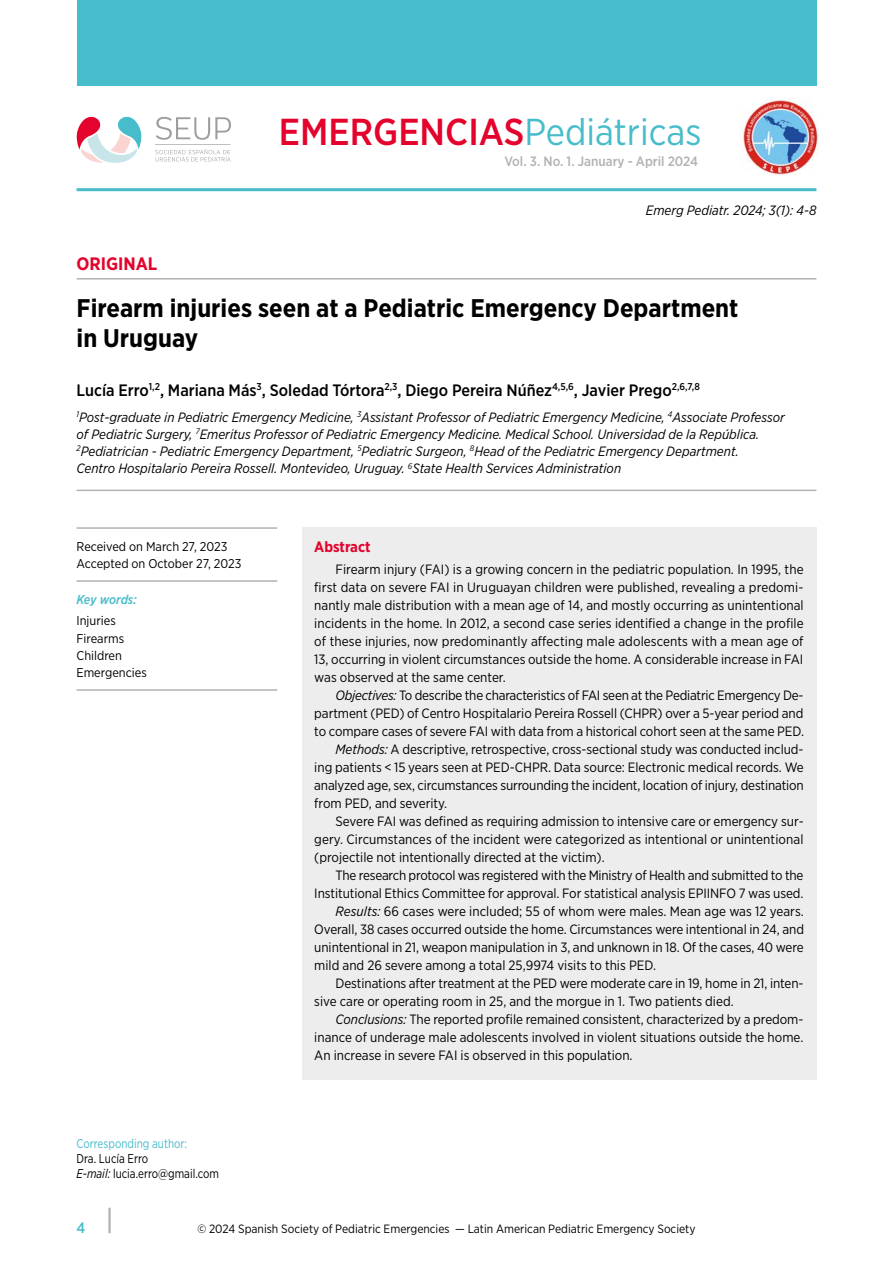
<style>
.page{position:relative;width:893px;height:1263px;background:#fff}
.page>*{position:absolute;margin:0;border:0;box-sizing:border-box;transform-origin:0 0}
.t1{font:500 37.5px "Gotham Narrow";color:#e4032c}
.t2{font:700 25.5px/30px "Gotham Narrow";color:#000}
.t3{font:700 18px "Gotham Narrow";color:#e4032c}
.t4{font:500 16.5px "Gotham Narrow";color:#000}
.t5{font:700 15px "Gotham Narrow";color:#e4032c}
.t6{font:500 15px "Gotham Narrow";color:#47bcca}
.t7{font:13.5px/18px "Gotham Narrow";letter-spacing:-.005em;color:#000;text-align:justify}
.t8{font:italic 13.5px/17.2px "Gotham Narrow";color:#000}
.t9{font:500 13.5px "Gotham Narrow";color:#b3b2b2}
.t10{font:12.75px/17.2px "Gotham Narrow";color:#000}
.t11{font:12.75px/15px "Gotham Narrow";color:#000;scale:.9 1}
.t12{font:12.75px "Gotham Narrow";color:#47bcca;scale:.9 1}
.t13{font:italic 500 12.75px "Gotham Narrow";letter-spacing:-.01em;color:#47bcca}
.t14{font:12px "Gotham Narrow";color:#000}
.s1{font-weight:400;color:#47bcca}
.s2{font-style:italic}
</style>
<div class="page">
<hr style="left:108px;top:1208px;width:3px;height:25px;background:#b3b2b2">
<hr style="left:77px;top:188px;width:739px;height:3px;background:#47bcca">
<hr style="left:77px;top:490px;width:739px;height:1px;background:#b3b2b2">
<hr style="left:77px;top:278px;width:739px;height:2px;background:#b3b2b2">
<hr style="left:77px;top:689px;width:200px;height:2px;background:#b3b2b2">
<hr style="left:77px;top:527px;width:200px;height:2px;background:#b3b2b2">
<hr style="left:77px;top:580px;width:200px;height:2px;background:#b3b2b2">
<div style="left:302px;top:527px;width:514px;height:553px;background:#ededed"></div>
<img style="left:743px;top:100px;width:76px;height:75px">
<svg style="left:77px;top:116px;width:64px;height:47px"></svg>
<svg style="left:155px;top:117px;width:76px;height:45px"></svg>
<div style="left:77px;top:0;width:739px;height:85px;background:#47bcca"></div>
<h1 class="t1" style="left:279px;top:108px;width:424px">EMERGENCIAS<span class="s1">Pediátricas</span></h1>
<p class="t9" style="left:504px;top:153px;width:195px">Vol. 3. No. 1. January - April 2024</p>
<p class="t8" style="left:646px;top:201px;width:172px">Emerg Pediatr. 2024; 3(1): 4-8</p>
<h3 class="t3" style="left:77px;top:252px;width:82px">ORIGINAL</h3>
<h2 class="t2" style="left:77px;top:292px;width:663px">Firearm injuries seen at a Pediatric Emergency Department in Uruguay</h2>
<p class="t4" style="left:77px;top:380px;width:625px">Lucía Erro<sup>1,2</sup>, Mariana Más<sup>3</sup>, Soledad Tórtora<sup>2,3</sup>, Diego Pereira Núñez<sup>4,5,6</sup>, Javier Prego<sup>2,6,7,8</sup></p>
<p class="t8" style="left:77px;top:408px;width:710px"><sup>1</sup>Post-graduate in Pediatric Emergency Medicine, <sup>3</sup>Assistant Professor of Pediatric Emergency Medicine, <sup>4</sup>Associate Professor of Pediatric Surgery, <sup>7</sup>Emeritus Professor of Pediatric Emergency Medicine. Medical School. Universidad de la República.<br><sup>2</sup>Pediatrician - Pediatric Emergency Department, <sup>5</sup>Pediatric Surgeon, <sup>8</sup>Head of the Pediatric Emergency Department.<br>Centro Hospitalario Pereira Rossell. Montevideo, Uruguay. <sup>6</sup>State Health Services Administration</p>
<p class="t10" style="left:77px;top:538px;width:166px">Received on March 27, 2023<br>Accepted on October 27, 2023</p>
<p class="t13" style="left:77px;top:591px;width:62px">Key words:</p>
<p class="t10" style="left:77px;top:612px;width:72px">Injuries<br>Firearms<br>Children<br>Emergencies</p>
<p class="t12" style="left:77px;top:1135px;width:125px">Corresponding author:</p>
<p class="t11" style="left:77px;top:1151px;width:160px">Dra. Lucía Erro<br><span class="s2">E-mail:</span> lucia.erro@gmail.com</p>
<p class="t5" style="left:314px;top:537px;width:58px">Abstract</p>
<p class="t7" style="left:314px;top:560px;width:491px;text-indent:21px">Firearm injury (FAI) is a growing concern in the pediatric population. In 1995, the first data on severe FAI in Uruguayan children were published, revealing a predomi&shy;nantly male distribution with a mean age of 14, and mostly occurring as unintentional incidents in the home. In 2012, a second case series identified a change in the profile of these injuries, now predominantly affecting male adolescents with a mean age of 13, occurring in violent circumstances outside the home. A considerable increase in FAI was observed at the same center.</p>
<p class="t7" style="left:336px;top:686px;width:469px"><span class="s2">Objectives:</span> To describe the characteristics of FAI seen at the Pediatric Emergency De-</p>
<p class="t7" style="left:314px;top:704px;width:491px">partment (PED) of Centro Hospitalario Pereira Rossell (CHPR) over a 5-year period and</p>
<p class="t7" style="left:314px;top:722px;width:491px">to compare cases of severe FAI with data from a historical cohort seen at the same PED.</p>
<p class="t7" style="left:336px;top:740px;width:470px"><span class="s2">Methods:</span> A descriptive, retrospective, cross-sectional study was conducted includ-</p>
<p class="t7" style="left:314px;top:758px;width:491px">ing patients &lt; 15 years seen at PED-CHPR. Data source: Electronic medical records. We</p>
<p class="t7" style="left:314px;top:776px;width:491px">analyzed age, sex, circumstances surrounding the incident, location of injury, destination</p>
<p class="t7" style="left:314px;top:794px;width:134px">from PED, and severity.</p>
<p class="t7" style="left:336px;top:812px;width:470px">Severe FAI was defined as requiring admission to intensive care or emergency sur-</p>
<p class="t7" style="left:314px;top:830px;width:491px">gery. Circumstances of the incident were categorized as intentional or unintentional</p>
<p class="t7" style="left:314px;top:848px;width:292px">(projectile not intentionally directed at the victim).</p>
<p class="t7" style="left:336px;top:866px;width:469px">The research protocol was registered with the Ministry of Health and submitted to the</p>
<p class="t7" style="left:314px;top:884px;width:491px">Institutional Ethics Committee for approval. For statistical analysis EPIINFO 7 was used.</p>
<p class="t7" style="left:336px;top:902px;width:470px"><span class="s2">Results:</span> 66 cases were included; 55 of whom were males. Mean age was 12 years.</p>
<p class="t7" style="left:314px;top:920px;width:491px">Overall, 38 cases occurred outside the home. Circumstances were intentional in 24, and</p>
<p class="t7" style="left:314px;top:938px;width:491px">unintentional in 21, weapon manipulation in 3, and unknown in 18. Of the cases, 40 were</p>
<p class="t7" style="left:314px;top:956px;width:343px">mild and 26 severe among a total 25,9974 visits to this PED.</p>
<p class="t7" style="left:336px;top:974px;width:470px">Destinations after treatment at the PED were moderate care in 19, home in 21, inten-</p>
<p class="t7" style="left:314px;top:992px;width:421px">sive care or operating room in 25, and the morgue in 1. Two patients died.</p>
<p class="t7" style="left:336px;top:1010px;width:469px"><span class="s2">Conclusions:</span> The reported profile remained consistent, characterized by a predom-</p>
<p class="t7" style="left:314px;top:1028px;width:490px">inance of underage male adolescents involved in violent situations outside the home.</p>
<p class="t7" style="left:314px;top:1046px;width:320px">An increase in severe FAI is observed in this population.</p>
<p class="t6" style="left:77px;top:1218px;width:10px">4</p>
<p class="t14" style="left:197px;top:1221px;width:500px">© 2024 Spanish Society of Pediatric Emergencies — Latin American Pediatric Emergency Society</p>
</div>
